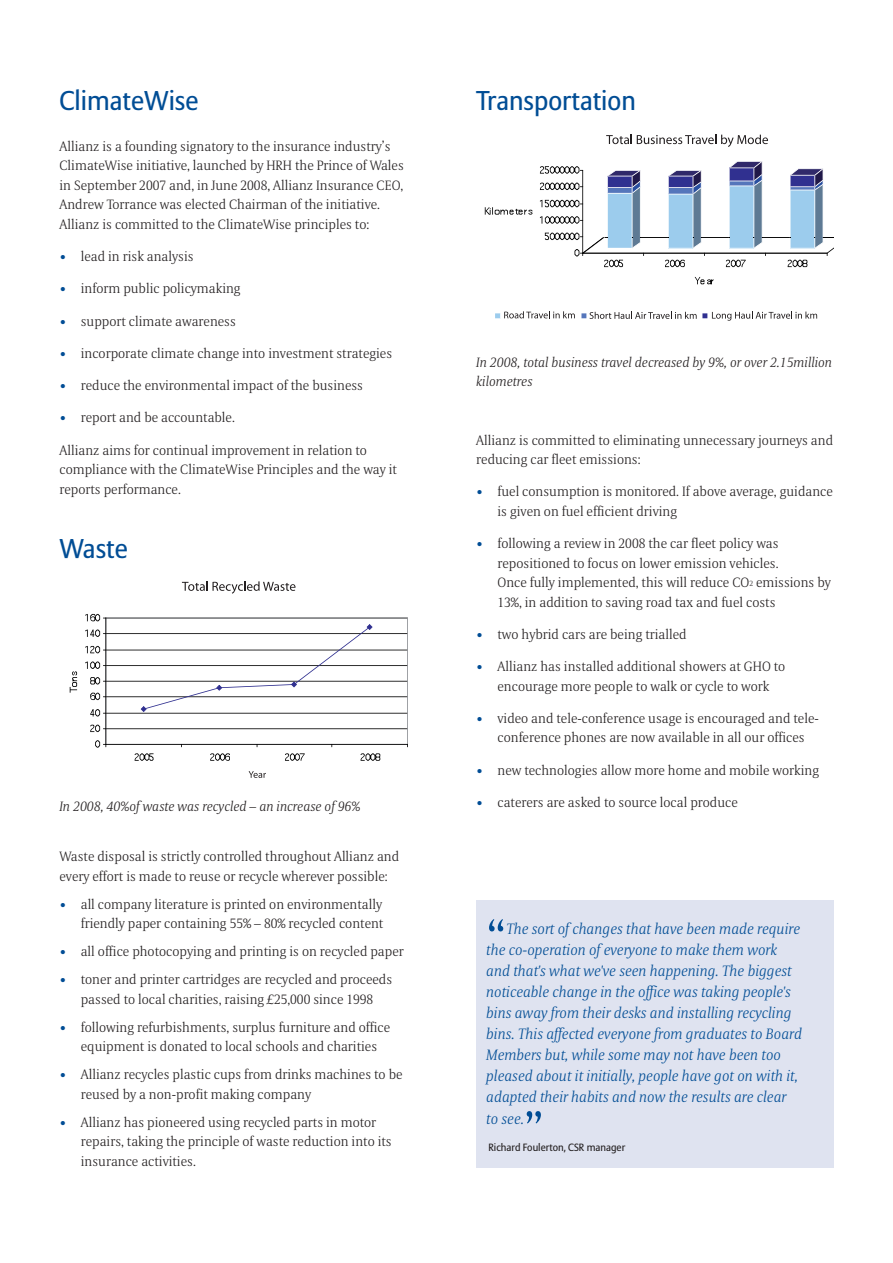
<style>
.page{position:relative;width:893px;height:1263px;background:#fff}
.page>*{position:absolute;margin:0;border:0;box-sizing:border-box;transform-origin:0 0}
.t1{font:300 52.5px "Allianz Serif";color:#014d95}
.t2{font:27px "Allianz Sans";color:#014d95}
.t3{font:italic 300 15px/21px "Allianz Serif";color:#014d95}
.t4{font:300 13.5px/19.5px "Allianz Serif";color:#231f20}
.t5{font:italic 300 13.5px/19.5px "Allianz Serif";color:#231f20}
.t6{font:10.5px "Allianz Sans";color:#231f20}
.s1{font-family:"Allianz Sans";font-weight:400;color:#014d95}
.s2{font-size:7.5px}
</style>
<div class="page">
<svg style="left:85px;top:614px;width:323px;height:147px"></svg>
<svg style="left:70px;top:671px;width:7px;height:22px"></svg>
<svg style="left:182px;top:581px;width:114px;height:13px"></svg>
<svg style="left:249px;top:771px;width:17px;height:7px"></svg>
<svg style="left:485px;top:207px;width:47px;height:8px"></svg>
<svg style="left:540px;top:161px;width:293px;height:106px"></svg>
<svg style="left:695px;top:277px;width:19px;height:7px"></svg>
<svg style="left:606px;top:135px;width:162px;height:12px"></svg>
<svg style="left:495px;top:311px;width:80px;height:8px"></svg>
<svg style="left:581px;top:312px;width:236px;height:9px"></svg>
<div style="left:476px;top:900px;width:357px;height:268px;background:#dfe3f0"></div>
<h2 class="t2" style="left:60px;top:89px;width:141px">ClimateWise</h2>
<p class="t4" style="left:60px;top:138px;width:346px">Allianz is a founding signatory to the insurance industry’s ClimateWise initiative, launched by HRH the Prince of Wales in September 2007 and, in June 2008, Allianz Insurance CEO, Andrew Torrance was elected Chairman of the initiative.<br>Allianz is committed to the ClimateWise principles to:</p>
<p class="t4" style="left:60px;top:248px;width:136px"><span class="s1">•</span> lead in risk analysis</p>
<p class="t4" style="left:60px;top:280px;width:183px"><span class="s1">•</span> inform public policymaking</p>
<p class="t4" style="left:60px;top:313px;width:178px"><span class="s1">•</span> support climate awareness</p>
<p class="t4" style="left:60px;top:345px;width:334px"><span class="s1">•</span> incorporate climate change into investment strategies</p>
<p class="t4" style="left:60px;top:377px;width:305px"><span class="s1">•</span> reduce the environmental impact of the business</p>
<p class="t4" style="left:60px;top:409px;width:177px"><span class="s1">•</span> report and be accountable.</p>
<p class="t4" style="left:60px;top:442px;width:339px">Allianz aims for continual improvement in relation to compliance with the ClimateWise Principles and the way it reports performance.</p>
<h2 class="t2" style="left:60px;top:538px;width:70px">Waste</h2>
<p class="t5" style="left:60px;top:798px;width:303px">In 2008, 40%of waste was recycled – an increase of 96%</p>
<p class="t4" style="left:60px;top:848px;width:341px">Waste disposal is strictly controlled throughout Allianz and every effort is made to reuse or recycle wherever possible:</p>
<p class="t4" style="left:60px;top:896px;width:325px;text-align:right"><span class="s1">•</span> all company literature is printed on environmentally friendly paper containing 55% – 80% recycled content</p>
<p class="t4" style="left:60px;top:943px;width:346px"><span class="s1">•</span> all office photocopying and printing is on recycled paper</p>
<p class="t4" style="left:60px;top:971px;width:334px;text-align:center"><span class="s1">•</span> toner and printer cartridges are recycled and proceeds passed to local charities, raising £25,000 since 1998</p>
<p class="t4" style="left:81px;top:1019px;width:311px;text-indent:-21px"><span class="s1">•</span> following refurbishments, surplus furniture and office equipment is donated to local schools and charities</p>
<p class="t4" style="left:81px;top:1066px;width:323px;text-indent:-21px"><span class="s1">•</span> Allianz recycles plastic cups from drinks machines to be reused by a non-profit making company</p>
<p class="t4" style="left:81px;top:1114px;width:312px;text-indent:-21px"><span class="s1">•</span> Allianz has pioneered using recycled parts in motor repairs, taking the principle of waste reduction into its insurance activities.</p>
<h2 class="t2" style="left:476px;top:89px;width:161px">Transportation</h2>
<p class="t5" style="left:476px;top:354px;width:357px">In 2008, total business travel decreased by 9%, or over 2.15million kilometres</p>
<p class="t4" style="left:476px;top:432px;width:358px">Allianz is committed to eliminating unnecessary journeys and reducing car fleet emissions:</p>
<p class="t4" style="left:497px;top:483px;width:337px;text-indent:-21px"><span class="s1">•</span> fuel consumption is monitored. If above average, guidance is given on fuel efficient driving</p>
<p class="t4" style="left:497px;top:535px;width:335px;text-indent:-21px"><span class="s1">•</span> following a review in 2008 the car fleet policy was repositioned to focus on lower emission vehicles.<br>Once fully implemented, this will reduce CO<span class="s2">2</span> emissions by 13%, in addition to saving road tax and fuel costs</p>
<p class="t4" style="left:476px;top:626px;width:212px"><span class="s1">•</span> two hybrid cars are being trialled</p>
<p class="t4" style="left:476px;top:658px;width:311px;text-align:center"><span class="s1">•</span> Allianz has installed additional showers at GHO to encourage more people to walk or cycle to work</p>
<p class="t4" style="left:476px;top:710px;width:344px;text-align:center"><span class="s1">•</span> video and tele-conference usage is encouraged and tele&shy;conference phones are now available in all our offices</p>
<p class="t4" style="left:476px;top:762px;width:344px"><span class="s1">•</span> new technologies allow more home and mobile working</p>
<p class="t4" style="left:476px;top:794px;width:263px"><span class="s1">•</span> caterers are asked to source local produce</p>
<h1 class="t1" style="left:486px;top:923px;width:22px">“</h1>
<p class="t3" style="left:486px;top:920px;width:317px;text-indent:20px">The sort of changes that have been made require the co-operation of everyone to make them work and that's what we've seen happening. The biggest noticeable change in the office was taking people's bins away from their desks and installing recycling bins. This affected everyone from graduates to Board Members but, while some may not have been too pleased about it initially, people have got on with it, adapted their habits and now the results are clear to see.</p>
<p class="t6" style="left:488px;top:1143px;width:138px">Richard Foulerton, CSR manager</p>
<h1 class="t1" style="left:524px;top:1115px;width:21px">”</h1>
</div>
